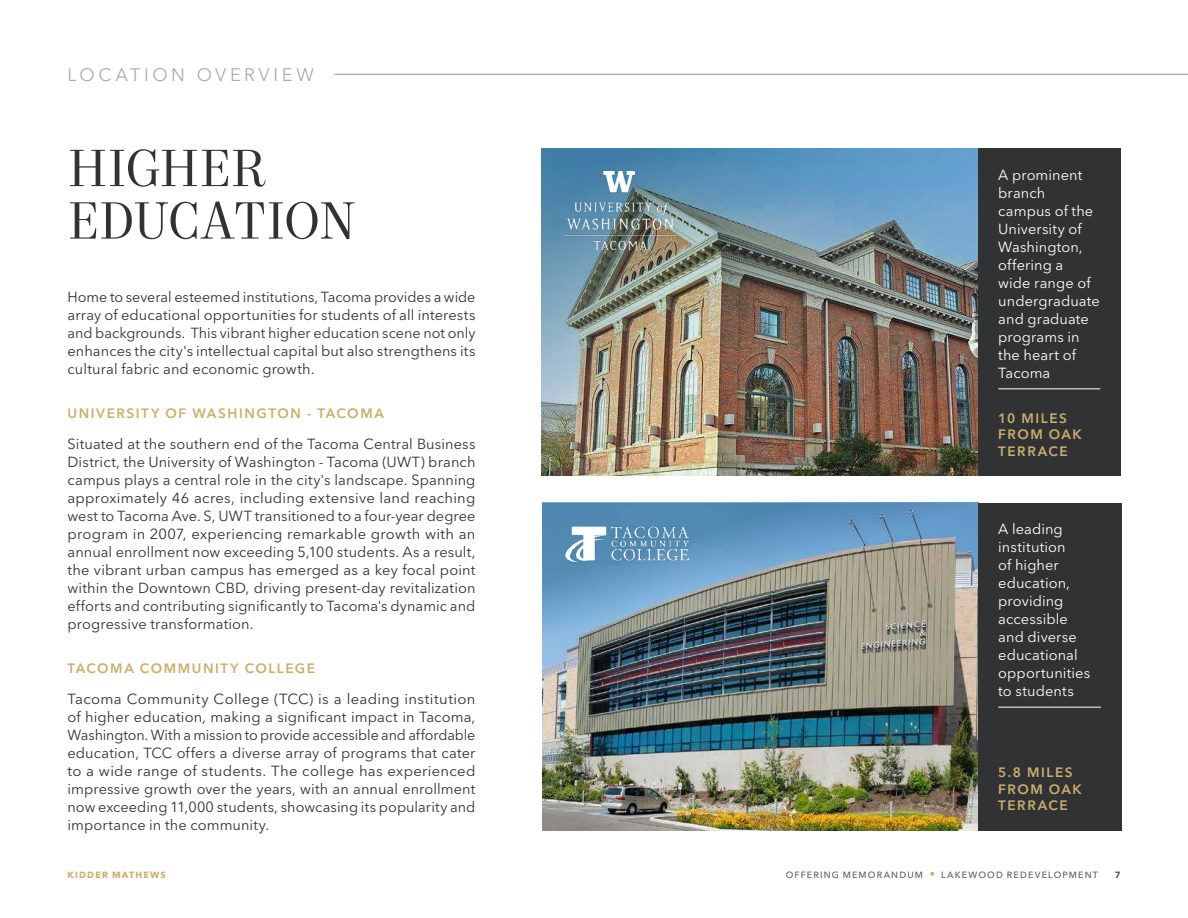
<style>
.page{position:relative;width:1188px;height:918px;background:#fff}
.page>*{position:absolute;margin:0;border:0;box-sizing:border-box;transform-origin:0 0}
.Headline_-_Level_1_-_Charcoal_2023{font:52.5px/52.5px "Mort Modern 08";letter-spacing:-.015em;color:#313234}
.Section_Identifier_-_Sterling_2023{font:18px "Avenir Next LT Pro";letter-spacing:.2em;color:#afabac}
.Body_Copy_-_Charcoal_2023{font:14.55px/18px "Avenir Next LT Pro";letter-spacing:.005em;color:#313234;text-align:justify}
.Factoids_-_White_2023{font:14.55px/18px "Avenir Next LT Pro";letter-spacing:.005em;color:#fff}
.Subhead_-_Level_1_-_Gold_2023{font:600 13.5px/16.5px "Avenir Next LT Pro";letter-spacing:.115em;color:#cbae6b}
.t1{font:500 9px "Avenir Next LT Pro";letter-spacing:.13em;color:#5e5d5d}
.t2{font:700 9px "Avenir Next LT Pro";letter-spacing:.13em;color:#cbae6b}
.t3{font:700 9px "Avenir Next LT Pro";color:#5e5d5d}
</style>
<div class="page">
<img style="left:542px;top:503px;width:436px;height:327px">
<img style="left:542px;top:149px;width:436px;height:327px">
<div style="left:978px;top:503px;width:143px;height:327px;background:#313234"></div>
<hr style="left:998px;top:707px;width:103px;height:1px;background:#fff">
<div style="left:978px;top:149px;width:142px;height:327px;background:#313234"></div>
<hr style="left:998px;top:389px;width:102px;height:1px;background:#fff">
<img style="left:565px;top:525px;width:123px;height:39px">
<img style="left:565px;top:171px;width:111px;height:79px">
<hr style="left:334px;top:74px;width:854px;height:1px;background:#afabac">
<p class="Section_Identifier_-_Sterling_2023" style="left:68px;top:64px;width:248px">LOCATION OVERVIEW</p>
<p class="Headline_-_Level_1_-_Charcoal_2023" style="left:68px;top:145px;width:290px">HIGHER<br>EDUCATION</p>
<p class="Body_Copy_-_Charcoal_2023" style="left:68px;top:288px;width:410px">Home to several esteemed institutions, Tacoma provides a wide array of educational opportunities for students of all interests and backgrounds. This vibrant higher education scene not only enhances the city's intellectual capital but also strengthens its cultural fabric and economic growth.</p>
<p class="Subhead_-_Level_1_-_Gold_2023" style="left:68px;top:405px;width:318px">UNIVERSITY OF WASHINGTON - TACOMA</p>
<p class="Body_Copy_-_Charcoal_2023" style="left:68px;top:435px;width:410px">Situated at the southern end of the Tacoma Central Business District, the University of Washington - Tacoma (UWT) branch campus plays a central role in the city's landscape. Spanning approximately 46 acres, including extensive land reaching west to Tacoma Ave. S, UWT transitioned to a four-year degree program in 2007, experiencing remarkable growth with an annual enrollment now exceeding 5,100 students. As a result, the vibrant urban campus has emerged as a key focal point within the Downtown CBD, driving present-day revitalization efforts and contributing significantly to Tacoma's dynamic and progressive transformation.</p>
<p class="Subhead_-_Level_1_-_Gold_2023" style="left:68px;top:660px;width:249px">TACOMA COMMUNITY COLLEGE</p>
<p class="Body_Copy_-_Charcoal_2023" style="left:68px;top:690px;width:410px">Tacoma Community College (TCC) is a leading institution of higher education, making a significant impact in Tacoma, Washington. With a mission to provide accessible and affordable education, TCC offers a diverse array of programs that cater to a wide range of students. The college has experienced impressive growth over the years, with an annual enrollment now exceeding 11,000 students, showcasing its popularity and importance in the community.</p>
<p class="Factoids_-_White_2023" style="left:998px;top:166px;width:103px">A prominent branch campus of the<br>University of<br>Washington, offering a<br>wide range of undergraduate and graduate programs in the heart of<br>Tacoma</p>
<p class="Subhead_-_Level_1_-_Gold_2023" style="left:998px;top:410px;width:85px">10 MILES<br>FROM OAK<br>TERRACE</p>
<p class="Factoids_-_White_2023" style="left:998px;top:520px;width:93px">A leading institution<br>of higher education, providing accessible and diverse educational opportunities to students</p>
<p class="Subhead_-_Level_1_-_Gold_2023" style="left:998px;top:764px;width:85px">5.8 MILES<br>FROM OAK<br>TERRACE</p>
<p class="t2" style="left:68px;top:869px;width:100px">KIDDER MATHEWS</p>
<p class="t1" style="left:786px;top:869px;width:314px">OFFERING MEMORANDUM <sup>■</sup> LAKEWOOD REDEVELOPMENT</p>
<p class="t3" style="left:1115px;top:869px;width:7px">7</p>
</div>
